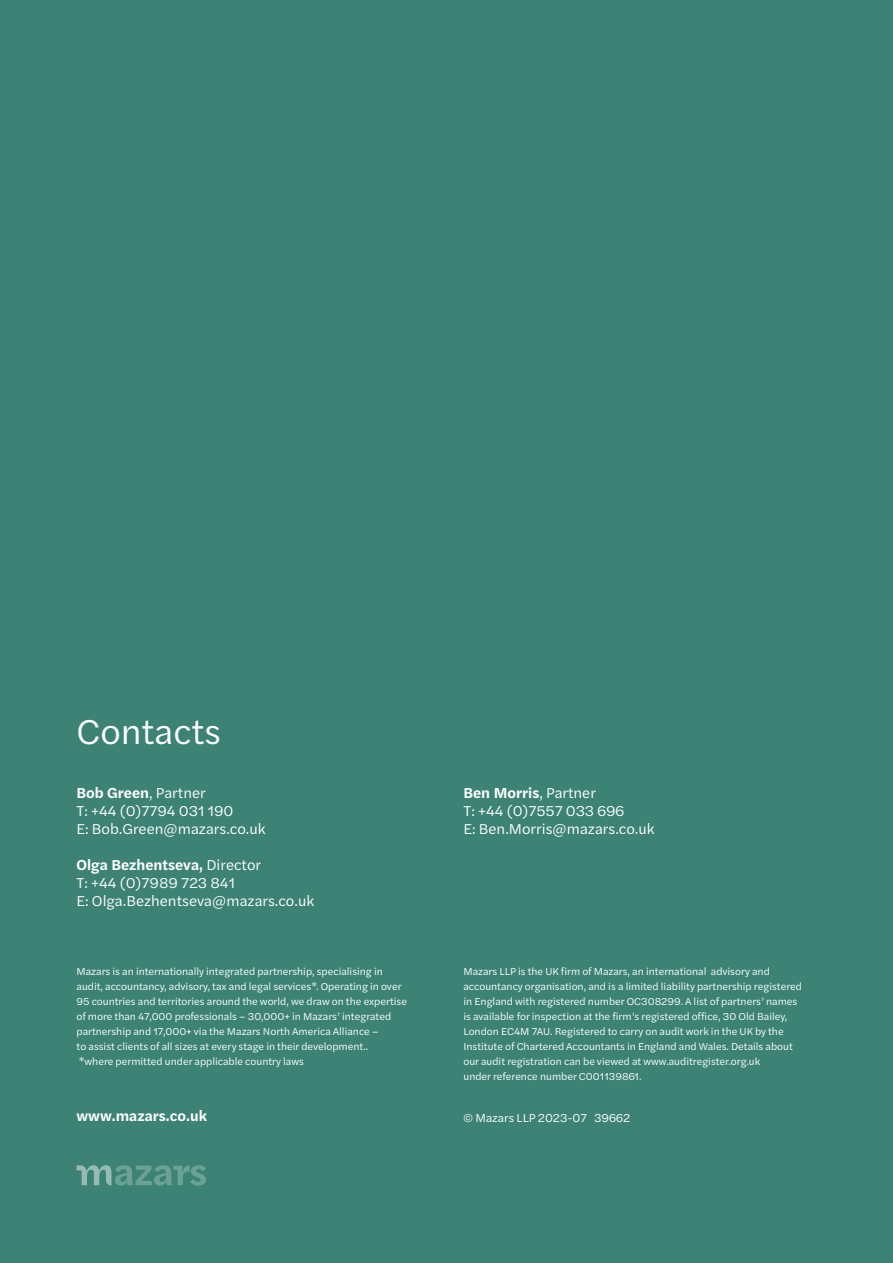
<style>
.page{position:relative;width:893px;height:1263px;background:#3d8375}
.page>*{position:absolute;margin:0;border:0;box-sizing:border-box;transform-origin:0 0}
.t1{font:36px "Halyard Text";color:#fff}
.t2{font:15px/18px "Halyard Text";color:#fff}
.t3{font:600 15px "Halyard Text";color:#fff}
.t4{font:12px "Halyard Text";color:#fff}
.t5{font:10.5px/15px "Halyard Text";color:#fff}
.s1{font-weight:600}
</style>
<div class="page">
<svg style="left:77px;top:1165px;width:129px;height:20px"></svg>
<h1 class="t1" style="left:77px;top:706px;width:146px">Contacts</h1>
<h2 class="t2" style="left:77px;top:783px;width:190px"><span class="s1">Bob Green</span>, Partner<br>T: +44 (0)7794 031 190<br>E: Bob.Green@mazars.co.uk</h2>
<h2 class="t2" style="left:77px;top:855px;width:239px"><span class="s1">Olga Bezhentseva,</span> Director<br>T: +44 (0)7989 723 841<br>E: Olga.Bezhentseva@mazars.co.uk</h2>
<h2 class="t2" style="left:463px;top:783px;width:193px"><span class="s1">Ben Morris</span>, Partner<br>T: +44 (0)7557 033 696<br>E: Ben.Morris@mazars.co.uk</h2>
<p class="t5" style="left:77px;top:964px;width:332px">Mazars is an internationally integrated partnership, specialising in audit, accountancy, advisory, tax and legal services*. Operating in over 95 countries and territories around the world, we draw on the expertise of more than 47,000 professionals – 30,000+ in Mazars’ integrated partnership and 17,000+ via the Mazars North America Alliance –<br>to assist clients of all sizes at every stage in their development..<br>*where permitted under applicable country laws</p>
<p class="t5" style="left:463px;top:964px;width:340px">Mazars LLP is the UK firm of Mazars, an international advisory and accountancy organisation, and is a limited liability partnership registered in England with registered number OC308299. A list of partners’ names is available for inspection at the firm’s registered office, 30 Old Bailey, London EC4M 7AU. Registered to carry on audit work in the UK by the Institute of Chartered Accountants in England and Wales. Details about our audit registration can be viewed at www.auditregister.org.uk<br>under reference number C001139861.</p>
<p class="t4" style="left:463px;top:1109px;width:168px">© Mazars LLP 2023-07 39662</p>
<h2 class="t3" style="left:77px;top:1105px;width:132px">www.mazars.co.uk</h2>
</div>
